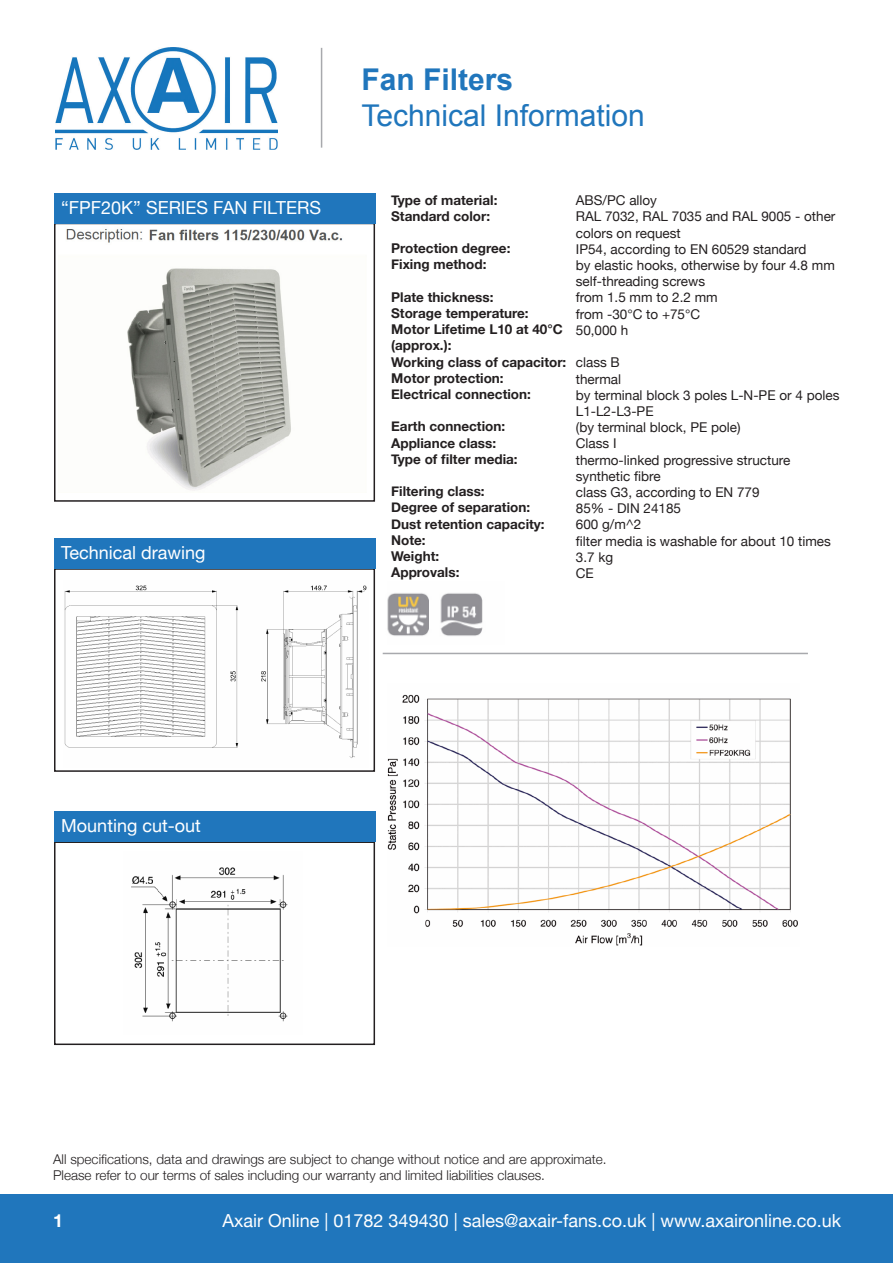
<style>
.page{position:relative;width:893px;height:1263px;background:#fff}
.page>*{position:absolute;margin:0;border:0;box-sizing:border-box;transform-origin:0 0}
.t1{font:30px "Arial";color:#2076bc}
.t2{font:700 30px "Arial";color:#2076bc}
.t3{font:18px "Helvetica Neue";color:#fff}
.t4{font:700 18px "Helvetica Neue";color:#fff}
.t5{font:13.5px/16.2px "Helvetica Neue";color:#231f20}
.t6{font:700 13.5px/16.2px "Helvetica Neue";color:#231f20}
.t7{font:300 13.5px/16.2px "Helvetica Neue";color:#231f20}
</style>
<div class="page">
<img style="left:56px;top:48px;width:221px;height:102px">
<hr style="left:321px;top:48px;width:1px;height:100px;background:#a8a9ad">
<div style="left:0;top:1194px;width:893px;height:69px;background:#2076bc"></div>
<img style="left:66px;top:229px;width:277px;height:262px">
<div style="left:54px;top:223px;width:321px;height:279px;border:2px solid #231f20"></div>
<img style="left:387px;top:694px;width:411px;height:252px">
<img style="left:387px;top:593px;width:96px;height:43px">
<hr style="left:383px;top:653px;width:425px;height:1px;background:#a8a9ad">
<div style="left:54px;top:193px;width:321px;height:31px;background:#2076bc"></div>
<img style="left:64px;top:585px;width:303px;height:173px">
<div style="left:54px;top:568px;width:321px;height:204px;border:2px solid #231f20"></div>
<div style="left:54px;top:538px;width:321px;height:30px;background:#2076bc"></div>
<img style="left:131px;top:867px;width:157px;height:155px">
<div style="left:54px;top:841px;width:321px;height:204px;border:2px solid #231f20"></div>
<div style="left:54px;top:811px;width:321px;height:30px;background:#2076bc"></div>
<p class="t3" style="left:61px;top:194px;width:261px">“FPF20K” SERIES FAN FILTERS</p>
<p class="t3" style="left:61px;top:539px;width:146px">Technical drawing</p>
<h1 class="t2" style="left:361px;top:59px;width:153px">Fan Filters</h1>
<h1 class="t1" style="left:361px;top:96px;width:285px">Technical Information</h1>
<p class="t6" style="left:391px;top:192px;width:108px">Type of material:</p>
<p class="t6" style="left:391px;top:208px;width:101px">Standard color:</p>
<p class="t6" style="left:391px;top:241px;width:121px">Protection degree:</p>
<p class="t6" style="left:391px;top:257px;width:97px">Fixing method:</p>
<p class="t6" style="left:391px;top:289px;width:104px">Plate thickness:</p>
<p class="t6" style="left:391px;top:305px;width:139px">Storage temperature:</p>
<p class="t6" style="left:391px;top:322px;width:173px">Motor Lifetime L10 at 40°C (approx :(.</p>
<p class="t6" style="left:391px;top:354px;width:177px">Working class of capacitor:</p>
<p class="t6" style="left:391px;top:370px;width:114px">Motor protection:</p>
<p class="t6" style="left:391px;top:386px;width:141px">Electrical connection:</p>
<p class="t6" style="left:391px;top:419px;width:116px">Earth connection:</p>
<p class="t6" style="left:391px;top:435px;width:106px">Appliance class:</p>
<p class="t6" style="left:391px;top:451px;width:128px">Type of filter media:</p>
<p class="t6" style="left:391px;top:484px;width:95px">Filtering class:</p>
<p class="t6" style="left:391px;top:500px;width:140px">Degree of separation:</p>
<p class="t6" style="left:391px;top:516px;width:155px">Dust retention capacity:</p>
<p class="t6" style="left:391px;top:532px;width:36px">Note:</p>
<p class="t6" style="left:391px;top:548px;width:49px">Weight:</p>
<p class="t6" style="left:391px;top:565px;width:70px">Approvals:</p>
<p class="t5" style="left:576px;top:193px;width:83px">ABS/PC alloy</p>
<p class="t5" style="left:576px;top:209px;width:261px">RAL 7032, RAL 7035 and RAL 9005 - other colors on request</p>
<p class="t5" style="left:576px;top:242px;width:232px">IP54, according to EN 60529 standard</p>
<p class="t5" style="left:576px;top:258px;width:261px">by elastic hooks, otherwise by four 4.8 mm self-threading screws</p>
<p class="t5" style="left:576px;top:290px;width:143px">from 1.5 mm to 2.2 mm</p>
<p class="t5" style="left:576px;top:307px;width:126px">from -30°C to +75°C</p>
<p class="t5" style="left:576px;top:323px;width:54px">50,000 h</p>
<p class="t5" style="left:576px;top:355px;width:45px">class B</p>
<p class="t5" style="left:576px;top:371px;width:47px">thermal</p>
<p class="t5" style="left:576px;top:388px;width:265px">by terminal block 3 poles N-L -PE or 4 poles<br>L1-L2-L3-PE</p>
<p class="t5" style="left:576px;top:420px;width:166px">(by terminal block, PE pole(</p>
<p class="t5" style="left:576px;top:436px;width:42px">Class I</p>
<p class="t5" style="left:576px;top:452px;width:216px">thermo-linked progressive structure synthetic fibre</p>
<p class="t5" style="left:576px;top:485px;width:185px">class G3, according to EN 779</p>
<p class="t5" style="left:576px;top:501px;width:107px">85% - DIN 24185</p>
<p class="t5" style="left:576px;top:517px;width:67px">6 0 0 m/g 2^</p>
<p class="t5" style="left:576px;top:533px;width:257px">filter media is washable for about 10 times<br>3.7 kg</p>
<p class="t5" style="left:576px;top:566px;width:19px">CE</p>
<p class="t3" style="left:61px;top:812px;width:141px">Mounting cut-out</p>
<p class="t7" style="left:53px;top:1150px;width:555px">All specifications, data and drawings are subject to change without notice and are approximate.<br>Please refer to our terms of sales including our warranty and limited liabilities clauses.</p>
<h2 class="t3" style="left:223px;top:1207px;width:620px">Axair Online | 01782 349430 | sales@axair-fans.co.uk | www.axaironline.co.uk</h2>
<p class="t4" style="left:53px;top:1206px;width:12px">1</p>
</div>
